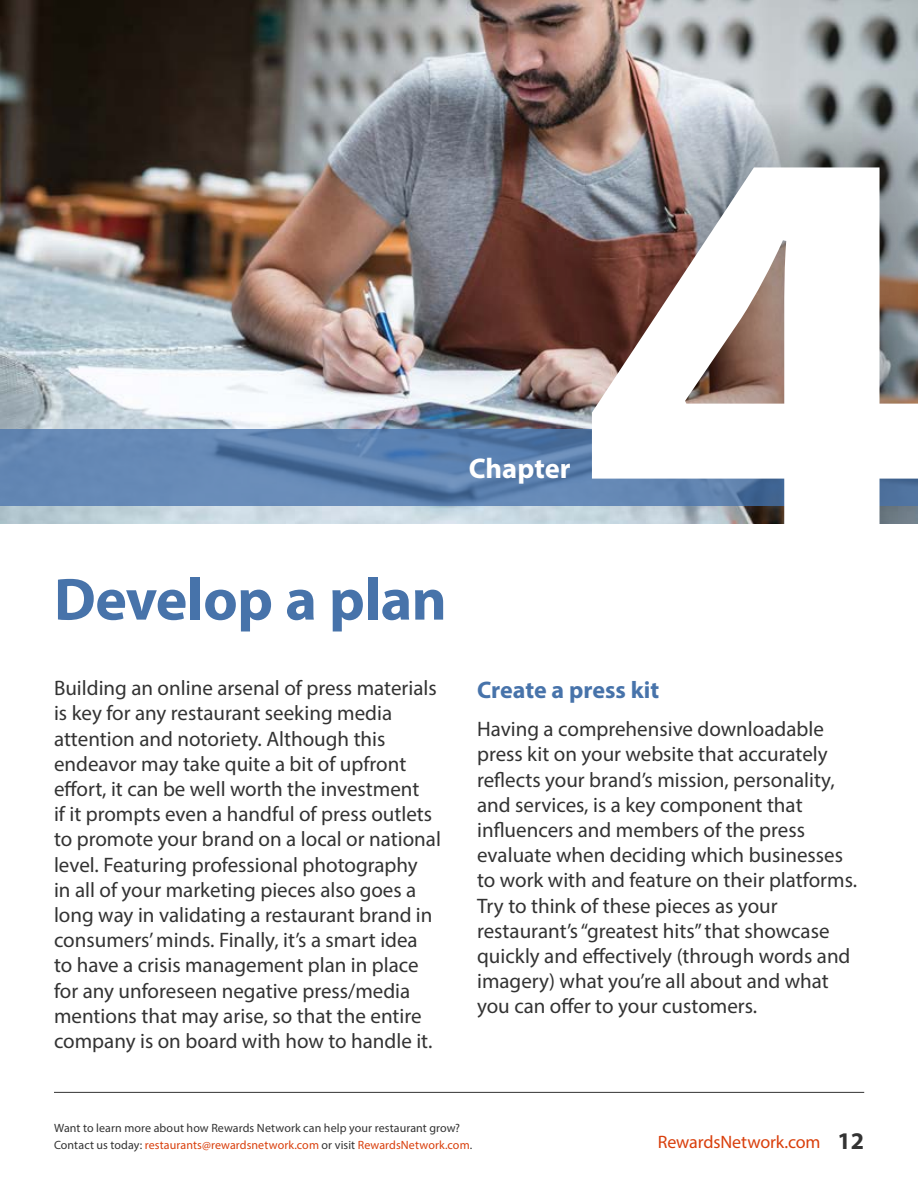
<style>
.page{position:relative;width:918px;height:1188px;background:#fff}
.page>*{position:absolute;margin:0;border:0;box-sizing:border-box;transform-origin:0 0}
.t1{font:700 675px "Myriad Pro";color:#fff}
.t2{font:700 60px "Myriad Pro";letter-spacing:-.01em;color:#4773aa}
.t3{font:700 28.5px "Myriad Pro";color:#fff}
.t4{font:700 24px "Myriad Pro";color:#4773aa}
.t5{font:21px/25.2px "Myriad Pro";color:#333}
.t6{font:18px "Myriad Pro";letter-spacing:-.005em;color:#d93f0c}
.t7{font:12px/17.2px "Myriad Pro";letter-spacing:.005em;color:#333}
.s1{color:#d93f0c}
.s2{font-weight:700;font-size:24px;color:#333}
</style>
<div class="page">
<hr style="left:54px;top:1092px;width:810px;height:1px;background:#333">
<img style="left:0;top:0;width:917px;height:524px">
<img style="left:544px;top:102px;width:374px;height:421px">
<svg style="left:0;top:429px;width:918px;height:77px;background:#597daa"></svg>
<h2 class="t2" style="left:54px;top:560px;width:394px">Develop a plan</h2>
<h3 class="t3" style="left:469px;top:449px;width:103px">Chapter</h3>
<h1 class="t1" style="left:573px;top:-168px;width:380px">4</h1>
<p class="t5" style="left:54px;top:675px;width:388px">Building an online arsenal of press materials is key for any restaurant seeking media attention and notoriety. Although this endeavor may take quite a bit of upfront effort, it can be well worth the investment<br>if it prompts even a handful of press outlets to promote your brand on a local or national level. Featuring professional photography<br>in all of your marketing pieces also goes a long way in validating a restaurant brand in consumers’ minds. Finally, it’s a smart idea to have a crisis management plan in place for any unforeseen negative press/media mentions that may arise, so that the entire company is on board with how to handle it.</p>
<p class="t4" style="left:477px;top:674px;width:184px">Create a press kit</p>
<p class="t5" style="left:477px;top:716px;width:382px">Having a comprehensive downloadable press kit on your website that accurately reflects your brand’s mission, personality, and services, is a key component that influencers and members of the press evaluate when deciding which businesses to work with and feature on their platforms.<br>Try to think of these pieces as your restaurant’s “greatest hits” that showcase quickly and effectively (through words and imagery) what you’re all about and what you can offer to your customers.</p>
<p class="t7" style="left:54px;top:1119px;width:420px">Want to learn more about how Rewards Network can help your restaurant grow?<br>Contact us today: <span class="s1">restaurants@rewardsnetwork.com</span> or visit <span class="s1">RewardsNetwork.com</span>.</p>
<p class="t6" style="left:658px;top:1131px;width:208px">RewardsNetwork.com <span class="s2">12</span></p>
</div>
